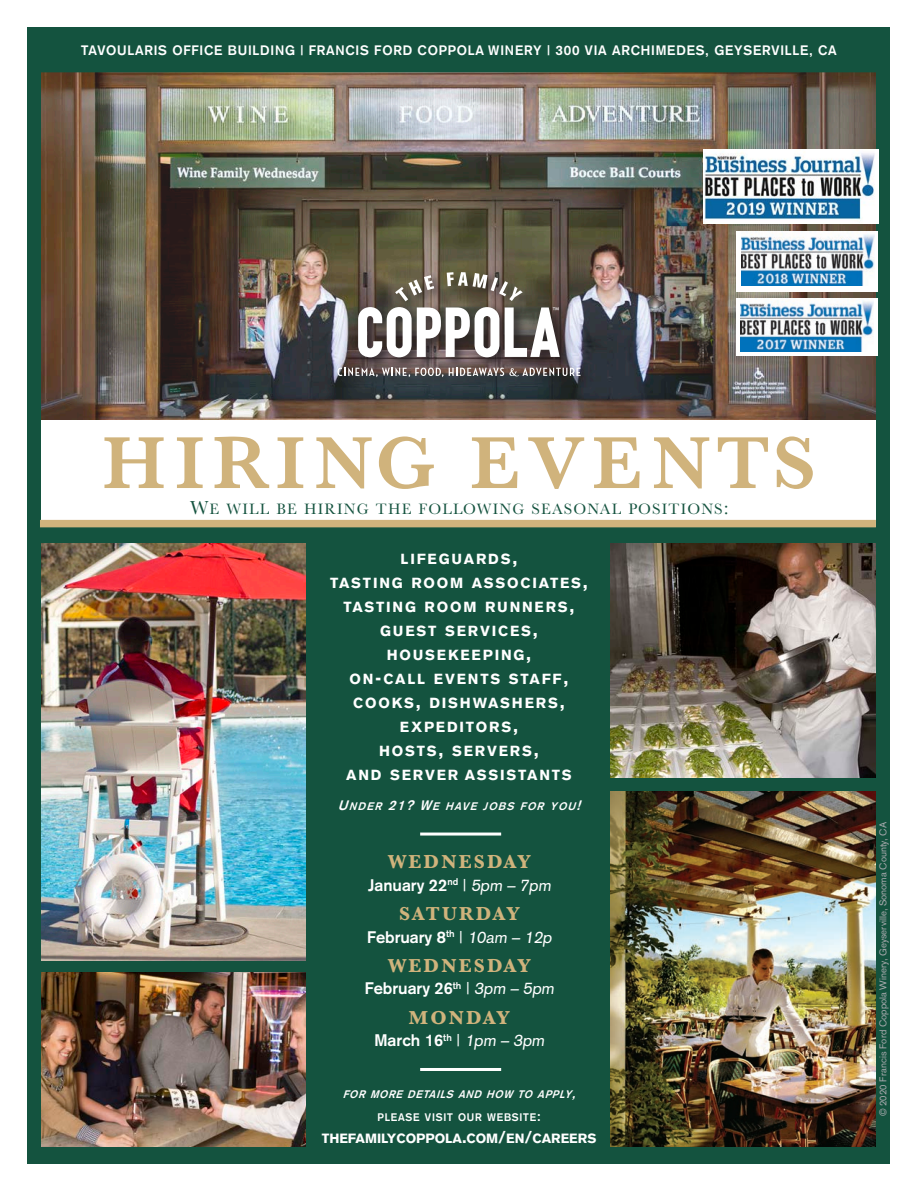
<style>
.page{position:relative;width:918px;height:1188px;background:#fff}
.page>*{position:absolute;margin:0;border:0;box-sizing:border-box;transform-origin:0 0}
.t1{font:600 76.5px "Baskerville";letter-spacing:.09em;color:#d0b37c}
.t2{font:700 19.5px "Baskerville";letter-spacing:.11em;color:#d0b37c}
.t3{font:700 16.5px "Akzidenz Grotesk";color:#fff}
.t4{font:16.5px "Akzidenz Grotesk";color:#fff}
.t5{font:15.6px "Baskerville SC800";letter-spacing:.075em;color:#14533f}
.t6{font:14.4px/24px "Akzidenz Grotesk Black SC800";letter-spacing:.125em;color:#fff;text-align:center}
.t7{font:700 13.5px "Akzidenz Grotesk";letter-spacing:.06em;color:#fff}
.t8{font:13.2px "Akzidenz Grotesk Black SC800";color:#fff}
.t9{font:italic 10.8px/22.5px "Akzidenz Grotesk Bold SC800";color:#fff;text-align:center}
.t10{font:9.75px "Akzidenz Grotesk";color:#a8a9ad}
.s1{font-size:19.5px}
.s2{font-size:18px}
.s3{font-size:13.5px}
.s4{font-weight:400}
.s5{font-weight:700}
.s6{font-style:normal}
.s7{font-style:normal;font-size:13.5px}
.s8{font-size:16.5px}
</style>
<div class="page">
<div style="left:27px;top:527px;width:862px;height:636px;background:#14533f"></div>
<img style="left:40px;top:72px;width:836px;height:347px">
<img style="left:41px;top:543px;width:265px;height:417px">
<img style="left:41px;top:972px;width:265px;height:175px">
<img style="left:610px;top:791px;width:266px;height:356px">
<img style="left:610px;top:543px;width:266px;height:234px">
<div style="left:876px;top:27px;width:14px;height:1136px;background:#14533f"></div>
<div style="left:40px;top:27px;width:836px;height:45px;background:#14533f"></div>
<div style="left:27px;top:27px;width:13px;height:1136px;background:#14533f"></div>
<div style="left:40px;top:520px;width:836px;height:7px;background:#d0b37c"></div>
<hr style="left:420px;top:833px;width:81px;height:3px;background:#fff">
<hr style="left:420px;top:1068px;width:81px;height:3px;background:#fff">
<div style="left:335px;top:269px;width:258px;height:120px;background:#231f20;opacity:.75"></div>
<svg style="left:358px;top:307px;width:141px;height:50px"></svg>
<svg style="left:395px;top:275px;width:39px;height:26px"></svg>
<svg style="left:447px;top:272px;width:76px;height:29px;background:#7c7566"></svg>
<svg style="left:505px;top:307px;width:55px;height:50px"></svg>
<svg style="left:338px;top:368px;width:242px;height:9px;background:#847c7a"></svg>
<div style="left:736px;top:298px;width:142px;height:58px;background:#fff"></div>
<img style="left:741px;top:298px;width:132px;height:54px">
<div style="left:736px;top:231px;width:142px;height:60px;background:#fff"></div>
<img style="left:741px;top:231px;width:133px;height:54px">
<img style="left:703px;top:149px;width:176px;height:75px">
<p class="t7" style="left:81px;top:43px;width:757px">TAVOULARIS OFFICE BUILDING | FRANCIS FORD COPPOLA WINERY | 300 VIA ARCHIMEDES, GEYSERVILLE, CA</p>
<p class="t1" style="left:103px;top:409px;width:715px">HIRING EVENTS</p>
<p class="t5" style="left:190px;top:499px;width:540px"><span class="s1">W</span>E WILL BE HIRING THE FOLLOWING SEASONAL POSITIONS<span class="s1">:</span></p>
<p class="t6" style="left:330px;top:546px;width:259px">LIFEGUARDS<span class="s2">,<br></span>TASTING ROOM ASSOCIATES<span class="s2">,<br></span>TASTING ROOM RUNNERS<span class="s2">,<br></span>GUEST SERVICES<span class="s2">,<br></span>HOUSEKEEPING<span class="s2">,<br></span>ON<span class="s2">-</span>CALL EVENTS STAFF<span class="s2">,<br></span>COOKS<span class="s2">,</span> DISHWASHERS<span class="s2">,<br></span>EXPEDITORS<span class="s2">,<br></span>HOSTS<span class="s2">,</span> SERVERS<span class="s2">,<br></span>AND SERVER ASSISTANTS</p>
<p class="t9" style="left:338px;top:795px;width:248px"><span class="s3">U</span>NDER <span class="s3">21? W</span>E HAVE JOBS FOR YOU<span class="s3">!</span></p>
<p class="t2" style="left:388px;top:848px;width:144px">WEDNESDAY</p>
<p class="t3" style="left:368px;top:875px;width:187px">January 22<sup>nd</sup> <span class="s4">| 5pm – 7pm</span></p>
<p class="t2" style="left:399px;top:900px;width:122px">SATURDAY</p>
<p class="t3" style="left:367px;top:927px;width:189px">February 8<sup>th</sup> <span class="s4">| 10am – 12p</span></p>
<p class="t2" style="left:388px;top:952px;width:144px">WEDNESDAY</p>
<p class="t3" style="left:365px;top:979px;width:193px">February 26<sup>th</sup> <span class="s4">| 3pm – 5pm</span></p>
<p class="t2" style="left:409px;top:1004px;width:103px">MONDAY</p>
<p class="t4" style="left:375px;top:1031px;width:174px"><span class="s5">March 16</span><sup>th</sup> | 1pm – 3pm</p>
<p class="t9" style="left:343px;top:1083px;width:239px">FOR MORE DETAILS AND HOW TO APPLY<span class="s3">,<br></span><span class="s6">PLEASE VISIT OUR WEBSITE</span><span class="s7">:</span></p>
<p class="t8" style="left:322px;top:1130px;width:276px">THEFAMILYCOPPOLA<span class="s8">.</span>COM<span class="s8">/</span>EN<span class="s8">/</span>CAREERS</p>
<p class="t10" style="left:877px;top:1116px;width:296px;rotate:-90deg">© 2020 Francis Ford Coppola Winery, Geyserville, Sonoma County, CA</p>
</div>
